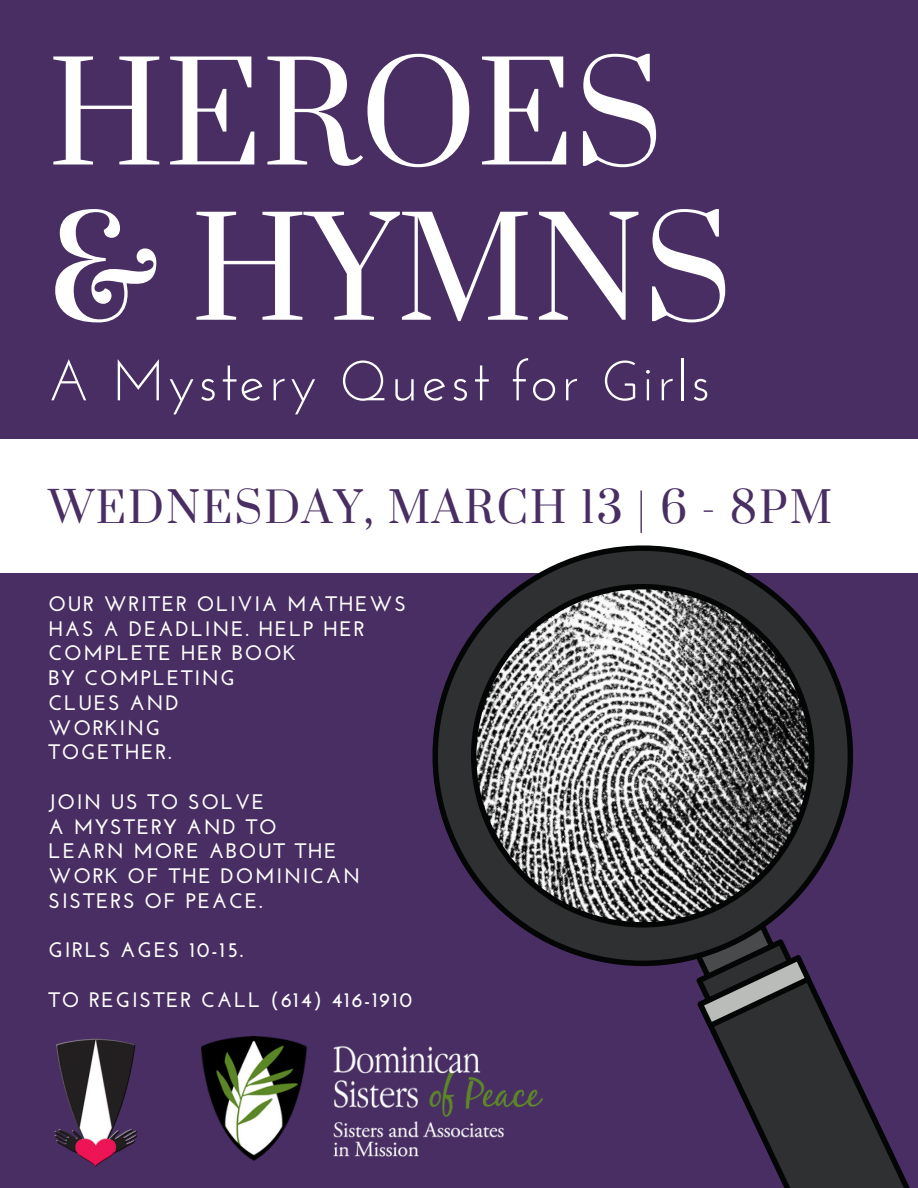
<style>
.page{position:relative;width:918px;height:1188px;background:#482e62}
.page>*{position:absolute;margin:0;border:0;box-sizing:border-box;transform-origin:0 0}
.t1{font:135px/155.2px "Prata";color:#fff}
.t2{font:56.25px "Josefin Sans";letter-spacing:.05em;color:#fff}
.t3{font:42px "Prata";letter-spacing:.045em;color:#482e62}
.t4{font:700 21px/24.8px "Josefin Sans";letter-spacing:.08em;color:#fff}
</style>
<div class="page">
<img style="left:202px;top:1037px;width:341px;height:123px">
<img style="left:54px;top:1038px;width:83px;height:129px">
<div style="left:0;top:440px;width:918px;height:133px;background:#fff"></div>
<svg style="left:726px;top:1065px;width:184px;height:123px;fill:#2f3031"></svg>
<svg style="left:334px;top:1035px;width:518px;height:30px"></svg>
<svg style="left:432px;top:545px;width:421px;height:490px"></svg>
<svg style="left:670px;top:882px;width:148px;height:176px"></svg>
<h1 class="t1" style="left:48px;top:44px;width:686px">HEROES &amp; HYMNS</h1>
<h2 class="t2" style="left:48px;top:358px;width:664px">A Mystery Quest for Girls</h2>
<h3 class="t3" style="left:49px;top:482px;width:785px">WEDNESDAY, MARCH 13 | 6 - 8PM</h3>
<p class="t4" style="left:49px;top:593px;width:359px">OUR WRITER OLIVIA MATHEWS<br>HAS A DEADLINE. HELP HER<br>COMPLETE HER BOOK<br>BY COMPLETING<br>CLUES AND<br>WORKING<br>TOGETHER.</p>
<p class="t4" style="left:49px;top:791px;width:313px">JOIN US TO SOLVE<br>A MYSTERY AND TO<br>LEARN MORE ABOUT THE<br>WORK OF THE DOMINICAN<br>SISTERS OF PEACE.</p>
<p class="t4" style="left:49px;top:940px;width:196px">GIRLS AGES 10-15.</p>
<p class="t4" style="left:49px;top:989px;width:365px">TO REGISTER CALL (614) 416-1910</p>
</div>
